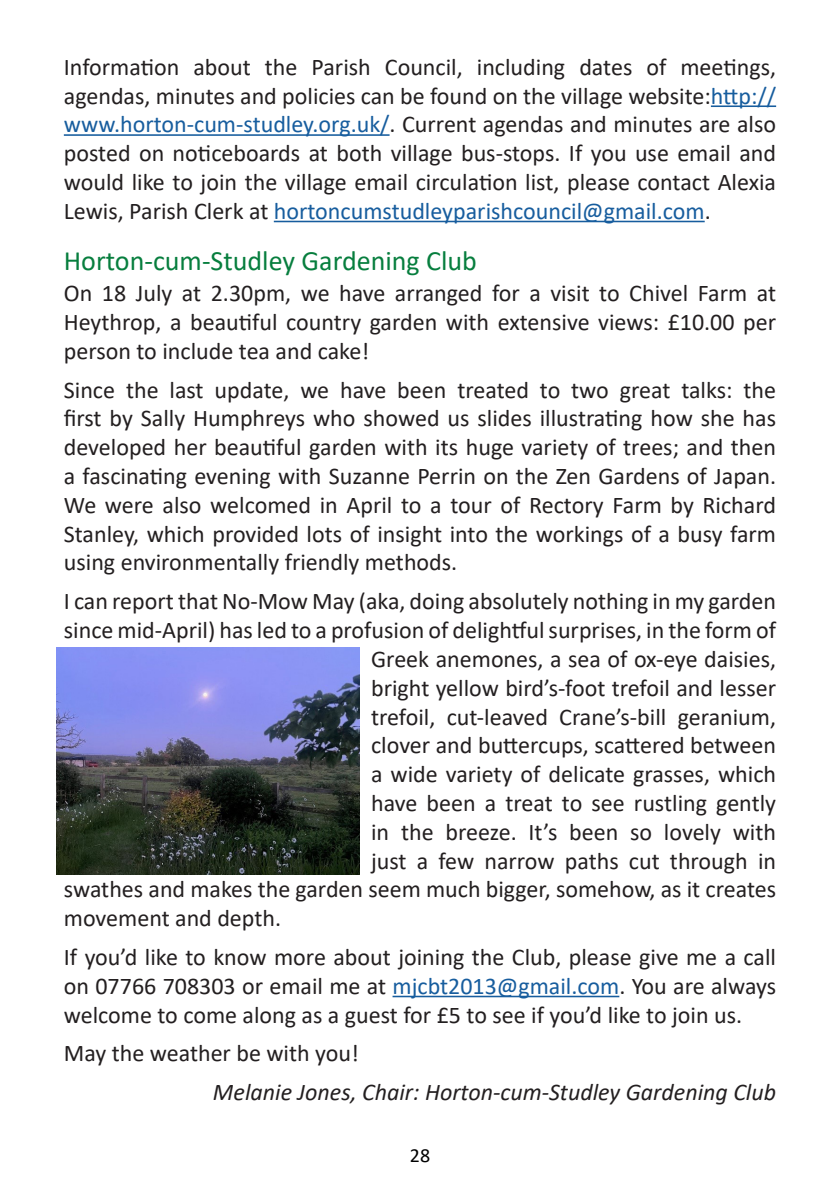
<style>
.page{position:relative;width:840px;height:1191px;background:#fff}
.page>*{position:absolute;margin:0;border:0;box-sizing:border-box;transform-origin:0 0}
._4PMN_Heading_2{font:28px "Calibri";color:#077e3e}
._4PMN_Body_min_spaci{font:24px/28.8px "Calibri";color:#231f20;text-align:justify}
._4PMN_Body_min_spaci-2{font:italic 24px "Calibri";color:#231f20}
.t1{font:20px "Calibri";color:#000}
.s1{color:#175d9e}
</style>
<div class="page">
<hr style="left:710px;top:105px;width:65px;height:2px;background:#175d9e">
<hr style="left:64px;top:134px;width:325px;height:2px;background:#175d9e">
<hr style="left:274px;top:221px;width:430px;height:1px;background:#175d9e">
<hr style="left:392px;top:995px;width:227px;height:2px;background:#175d9e">
<img style="left:57px;top:648px;width:302px;height:226px">
<p class="_4PMN_Body_min_spaci" style="left:64px;top:52px;width:713px">Information about the Parish Council, including dates of meetings, agendas, minutes and policies can be found on the village website:<span class="s1">http:// www.horton-cum-studley.org.uk/</span>. Current agendas and minutes are also posted on noticeboards at both village bus-stops. If you use email and would like to join the village email circulation list, please contact Alexia Lewis, Parish Clerk at <span class="s1">hortoncumstudleyparishcouncil@gmail.com</span>.</p>
<p class="_4PMN_Heading_2" style="left:64px;top:242px;width:414px">Horton-cum-Studley Gardening Club</p>
<p class="_4PMN_Body_min_spaci" style="left:64px;top:278px;width:713px">On 18 July at 2.30pm, we have arranged for a visit to Chivel Farm at Heythrop, a beautiful country garden with extensive views: £10.00 per person to include tea and cake!</p>
<p class="_4PMN_Body_min_spaci" style="left:64px;top:374px;width:713px">Since the last update, we have been treated to two great talks: the first by Sally Humphreys who showed us slides illustrating how she has developed her beautiful garden with its huge variety of trees; and then a fascinating evening with Suzanne Perrin on the Zen Gardens of Japan.<br>We were also welcomed in April to a tour of Rectory Farm by Richard Stanley, which provided lots of insight into the workings of a busy farm using environmentally friendly methods.</p>
<p class="_4PMN_Body_min_spaci" style="left:64px;top:586px;width:713px">I can report that No-Mow May (aka, doing absolutely nothing in my garden</p>
<p class="_4PMN_Body_min_spaci" style="left:64px;top:615px;width:713px">since mid-April) has led to a profusion of delightful surprises, in the form of</p>
<p class="_4PMN_Body_min_spaci" style="left:371px;top:644px;width:406px">Greek anemones, a sea of ox-eye daisies,</p>
<p class="_4PMN_Body_min_spaci" style="left:371px;top:672px;width:406px">bright yellow bird’s-foot trefoil and lesser</p>
<p class="_4PMN_Body_min_spaci" style="left:371px;top:701px;width:406px">trefoil, cut-leaved Crane’s-bill geranium,</p>
<p class="_4PMN_Body_min_spaci" style="left:371px;top:730px;width:406px">clover and buttercups, scattered between</p>
<p class="_4PMN_Body_min_spaci" style="left:371px;top:759px;width:406px">a wide variety of delicate grasses, which</p>
<p class="_4PMN_Body_min_spaci" style="left:371px;top:788px;width:406px">have been a treat to see rustling gently</p>
<p class="_4PMN_Body_min_spaci" style="left:371px;top:816px;width:406px">in the breeze. It’s been so lovely with</p>
<p class="_4PMN_Body_min_spaci" style="left:371px;top:845px;width:406px">just a few narrow paths cut through in</p>
<p class="_4PMN_Body_min_spaci" style="left:64px;top:874px;width:713px">swathes and makes the garden seem much bigger, somehow, as it creates</p>
<p class="_4PMN_Body_min_spaci" style="left:64px;top:903px;width:219px">movement and depth.</p>
<p class="_4PMN_Body_min_spaci" style="left:64px;top:942px;width:713px">If you’d like to know more about joining the Club, please give me a call on 07766 708303 or email me at <span class="s1">mjcbt2013@gmail.com</span>. You are always welcome to come along as a guest for £5 to see if you’d like to join us.</p>
<p class="_4PMN_Body_min_spaci" style="left:64px;top:1038px;width:296px">May the weather be with you!</p>
<p class="_4PMN_Body_min_spaci-2" style="left:213px;top:1075px;width:564px">Melanie Jones, Chair: Horton-cum-Studley Gardening Club</p>
<p class="t1" style="left:409px;top:1141px;width:22px">28</p>
</div>
